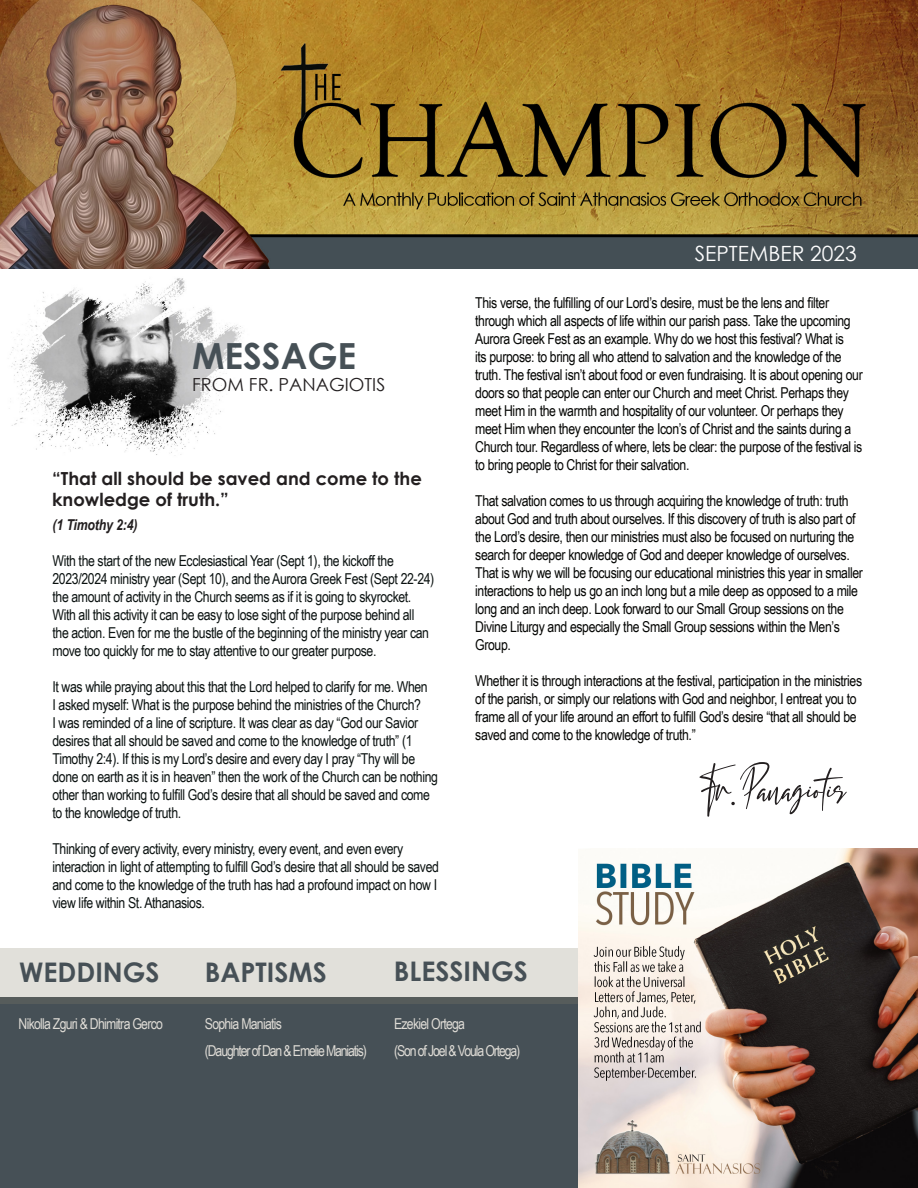
<style>
.page{position:relative;width:918px;height:1188px;background:#fff}
.page>*{position:absolute;margin:0;border:0;box-sizing:border-box;transform-origin:0 0}
.t1{font:54px "California Street";color:#231f20}
.t2{font:700 36px "Century Gothic";color:#465056}
.t3{font:700 27px "Century Gothic";color:#465056}
.t4{font:21px "Century Gothic";color:#fff}
.t5{font:700 18px/21.6px "Century Gothic";color:#231f20}
.t6{font:18px "Century Gothic";color:#231f20}
.t7{font:15px/18px "Arial Narrow";letter-spacing:-.025em;color:#040503}
.t8{font:15px/18px "Arial Narrow";letter-spacing:-.025em;color:#0b1211}
.t9{font:15px "Arial Narrow";letter-spacing:-.05em;color:#dedbd5}
.t10{font:15px "Arial Narrow";letter-spacing:-.075em;color:#dedbd5}
.t11{font:italic 700 15px "Arial Narrow";letter-spacing:-.01em;color:#231f20}
</style>
<div class="page">
<img style="left:2px;top:268px;width:250px;height:187px">
<img style="left:0;top:0;width:918px;height:268px">
<div style="left:0;top:998px;width:594px;height:190px;background:#465056"></div>
<svg style="left:0;top:948px;width:579px;height:56px;background:#cfcfca"></svg>
<img style="left:579px;top:849px;width:339px;height:339px">
<p class="t2" style="left:192px;top:329px;width:166px">MESSAGE</p>
<p class="t6" style="left:192px;top:372px;width:195px">FROM FR. PANAGIOTIS</p>
<p class="t5" style="left:52px;top:466px;width:371px">“That all should be saved and come to the knowledge of truth.”</p>
<p class="t11" style="left:52px;top:513px;width:87px">(1 Timothy 2:4)</p>
<p class="t8" style="left:52px;top:551px;width:383px">With the start of the new Ecclesiastical Year (Sept 1), the kickoff the 2023/2024 ministry year (Sept 10), and the Aurora Greek Fest (Sept 22-24) the amount of activity in the Church seems as if it is going to skyrocket.<br>With all this activity it can be easy to lose sight of the purpose behind all the action. Even for me the bustle of the beginning of the ministry year can move too quickly for me to stay attentive to our greater purpose.</p>
<p class="t8" style="left:52px;top:677px;width:387px">It was while praying about this that the Lord helped to clarify for me. When<br>I asked myself: What is the purpose behind the ministries of the Church?<br>I was reminded of a line of scripture. It was clear as day “God our Savior desires that all should be saved and come to the knowledge of truth” (1<br>Timothy 2:4). If this is my Lord’s desire and every day I pray “Thy will be done on earth as it is in heaven” then the work of the Church can be nothing other than working to fulfill God’s desire that all should be saved and come to the knowledge of truth.</p>
<p class="t8" style="left:52px;top:839px;width:388px">Thinking of every activity, every ministry, every event, and even every interaction in light of attempting to fulfill God’s desire that all should be saved and come to the knowledge of the truth has had a profound impact on how I view life within St. Athanasios.</p>
<p class="t4" style="left:695px;top:238px;width:164px">SEPTEMBER 2023</p>
<p class="t7" style="left:475px;top:293px;width:389px">This verse, the fulfilling of our Lord’s desire, must be the lens and filter through which all aspects of life within our parish pass. Take the upcoming Aurora Greek Fest as an example. Why do we host this festival? What is<br>its purpose: to bring all who attend to salvation and the knowledge of the truth. The festival isn’t about food or even fundraising. It is about opening our doors so that people can enter our Church and meet Christ. Perhaps they meet Him in the warmth and hospitality of our volunteer. Or perhaps they meet Him when they encounter the Icon’s of Christ and the saints during a Church tour. Regardless of where, lets be clear: the purpose of the festival is to bring people to Christ for their salvation.</p>
<p class="t7" style="left:475px;top:491px;width:389px">That salvation comes to us through acquiring the knowledge of truth: truth about God and truth about ourselves. If this discovery of truth is also part of the Lord’s desire, then our ministries must also be focused on nurturing the search for deeper knowledge of God and deeper knowledge of ourselves.<br>That is why we will be focusing our educational ministries this year in smaller interactions to help us go an inch long but a mile deep as opposed to a mile long and an inch deep. Look forward to our Small Group sessions on the Divine Liturgy and especially the Small Group sessions within the Men’s Group.</p>
<p class="t7" style="left:475px;top:671px;width:388px">Whether it is through interactions at the festival, participation in the ministries of the parish, or simply our relations with God and neighbor, I entreat you to frame all of your life around an effort to fulfill God’s desire “that all should be saved and come to the knowledge of truth.”</p>
<p class="t1" style="left:699px;top:747px;width:148px">Fr.Panagiotis</p>
<p class="t3" style="left:19px;top:952px;width:142px">WEDDINGS</p>
<p class="t9" style="left:19px;top:1013px;width:146px">Nikolla Zguri &amp; Dhimitra Gerco</p>
<p class="t9" style="left:205px;top:1013px;width:79px">Sophia Maniatis</p>
<p class="t10" style="left:205px;top:1040px;width:164px">(Daughter of Dan &amp; Emelie Maniatis)</p>
<p class="t3" style="left:205px;top:952px;width:124px">BAPTISMS</p>
<p class="t3" style="left:394px;top:951px;width:135px">BLESSINGS</p>
<p class="t9" style="left:394px;top:1012px;width:72px">Ezekiel Ortega</p>
<p class="t10" style="left:394px;top:1039px;width:128px">(Son of Joel &amp; Voula Ortega)</p>
</div>
